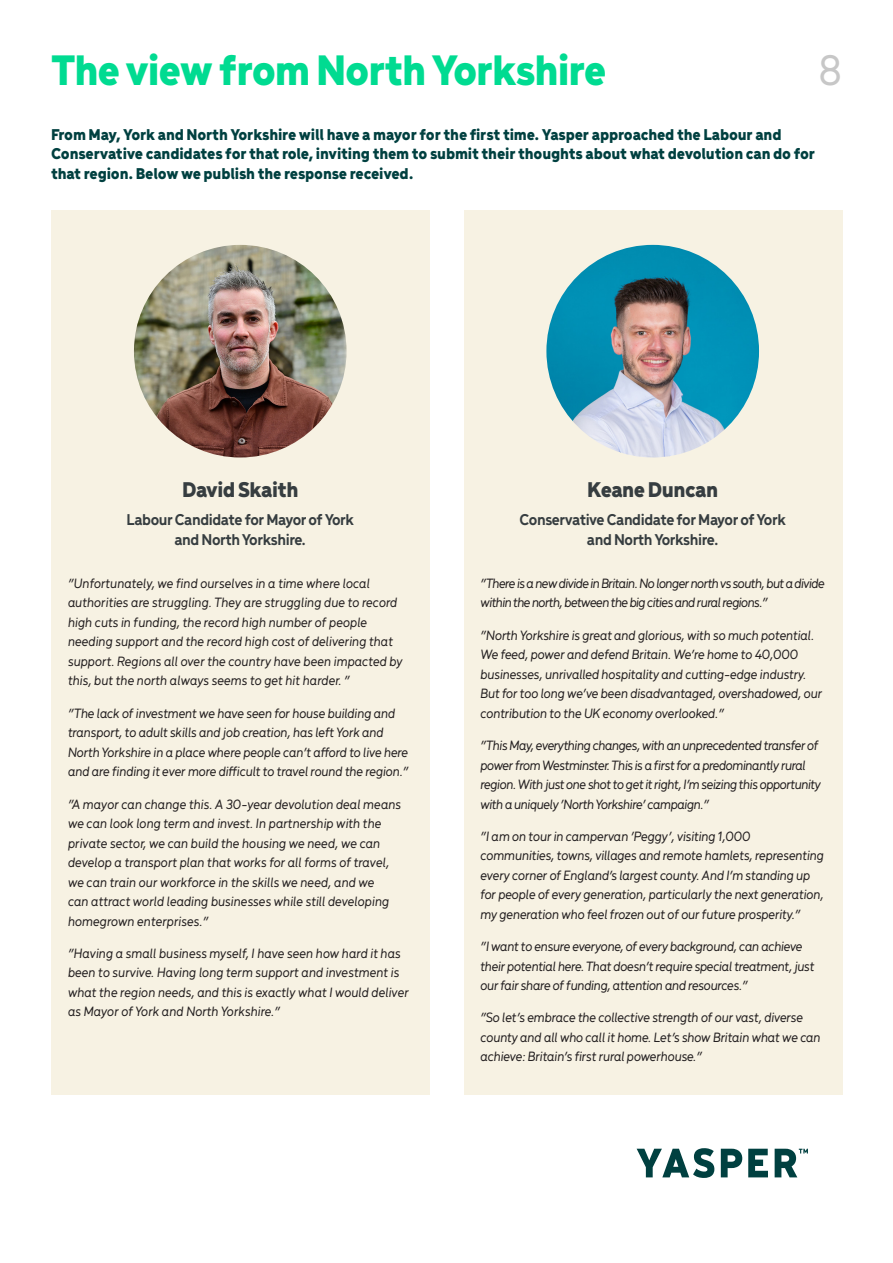
<style>
.page{position:relative;width:893px;height:1263px;background:#fff}
.page>*{position:absolute;margin:0;border:0;box-sizing:border-box;transform-origin:0 0}
.t1{font:900 45px "Menca";letter-spacing:-.025em;color:#00db91}
.t2{font:500 45px "Menca";color:#c7c7c7}
.t3{font:900 22.5px "Menca";letter-spacing:-.025em;color:#363d40}
.t4{font:900 16.5px/19.5px "Menca";letter-spacing:-.01em;color:#004040}
.t5{font:700 16.5px/19.5px "Menca";letter-spacing:-.025em;color:#363d40;text-align:center}
.t6{font:italic 500 14.25px/19.5px "Menca";letter-spacing:-.02em;color:#231f20}
.t7{font:italic 500 14.25px/19.5px "Menca";letter-spacing:-.04em;color:#231f20}
.t8{font:italic 500 14.25px/19.5px "Menca";letter-spacing:-.05em;color:#231f20}
</style>
<div class="page">
<div style="left:51px;top:210px;width:378px;height:885px;background:#f7f2e3"></div>
<div style="left:464px;top:210px;width:379px;height:885px;background:#f7f2e3"></div>
<svg style="left:637px;top:1148px;width:77px;height:30px"></svg>
<svg style="left:721px;top:1149px;width:21px;height:28px"></svg>
<svg style="left:748px;top:1149px;width:20px;height:28px"></svg>
<svg style="left:775px;top:1149px;width:33px;height:28px"></svg>
<img style="left:134px;top:245px;width:213px;height:212px;border-radius:106px">
<img style="left:546px;top:245px;width:213px;height:212px;border-radius:106px">
<p class="t1" style="left:51px;top:38px;width:557px">The view from North Yorkshire</p>
<p class="t2" style="left:818px;top:39px;width:25px">8</p>
<p class="t4" style="left:51px;top:124px;width:766px">From May, York and North Yorkshire will have a mayor for the first time. Yasper approached the Labour and<br>Conservative candidates for that role, inviting them to submit their thoughts about what devolution can do for that region. Below we publish the response received.</p>
<p class="t3" style="left:182px;top:474px;width:118px">David Skaith</p>
<p class="t5" style="left:126px;top:509px;width:229px">Labour Candidate for Mayor of York and North Yorkshire.</p>
<p class="t6" style="left:68px;top:573px;width:336px">“Unfortunately, we find ourselves in a time where local authorities are struggling. They are struggling due to record high cuts in funding, the record high number of people needing support and the record high cost of delivering that support. Regions all over the country have been impacted by this, but the north always seems to get hit harder. “</p>
<p class="t6" style="left:68px;top:702px;width:342px">“The lack of investment we have seen for house building and transport, to adult skills and job creation, has left York and North Yorkshire in a place where people can’t afford to live here and are finding it ever more difficult to travel round the region.”</p>
<p class="t6" style="left:68px;top:793px;width:335px">“A mayor can change this. A 30-year devolution deal means we can look long term and invest. In partnership with the private sector, we can build the housing we need, we can develop a transport plan that works for all forms of travel, we can train our workforce in the skills we need, and we<br>can attract world leading businesses while still developing homegrown enterprises.”</p>
<p class="t6" style="left:68px;top:942px;width:342px">“Having a small business myself, I have seen how hard it has been to survive. Having long term support and investment is what the region needs, and this is exactly what I would deliver as Mayor of York and North Yorkshire.”</p>
<p class="t3" style="left:587px;top:474px;width:132px">Keane Duncan</p>
<p class="t5" style="left:520px;top:509px;width:268px">Conservative Candidate for Mayor of York and North Yorkshire.</p>
<p class="t8" style="left:480px;top:573px;width:346px">“There is a new divide in Britain. No longer north vs south, but a divide within the north, between the big cities and rural regions.”</p>
<p class="t6" style="left:480px;top:624px;width:343px">“North Yorkshire is great and glorious, with so much potential.<br>We feed, power and defend Britain. We’re home to 40,000 businesses, unrivalled hospitality and cutting-edge industry.<br>But for too long we’ve been disadvantaged, overshadowed, our contribution to the UK economy overlooked.”</p>
<p class="t7" style="left:480px;top:735px;width:342px">“This May, everything changes, with an unprecedented transfer of power from Westminster. This is a first for a predominantly rural region. With just one shot to get it right, I’m seizing this opportunity with a uniquely ‘North Yorkshire’ campaign.”</p>
<p class="t6" style="left:480px;top:825px;width:345px">“I am on tour in campervan ‘Peggy’, visiting 1,000 communities, towns, villages and remote hamlets, representing every corner of England’s largest county. And I’m standing up for people of every generation, particularly the next generation, my generation who feel frozen out of our future prosperity.”</p>
<p class="t6" style="left:480px;top:936px;width:335px">“I want to ensure everyone, of every background, can achieve their potential here. That doesn’t require special treatment, just our fair share of funding, attention and resources.”</p>
<p class="t6" style="left:480px;top:1007px;width:342px">“So let’s embrace the collective strength of our vast, diverse county and all who call it home. Let’s show Britain what we can achieve: Britain’s first rural powerhouse.”</p>
</div>
